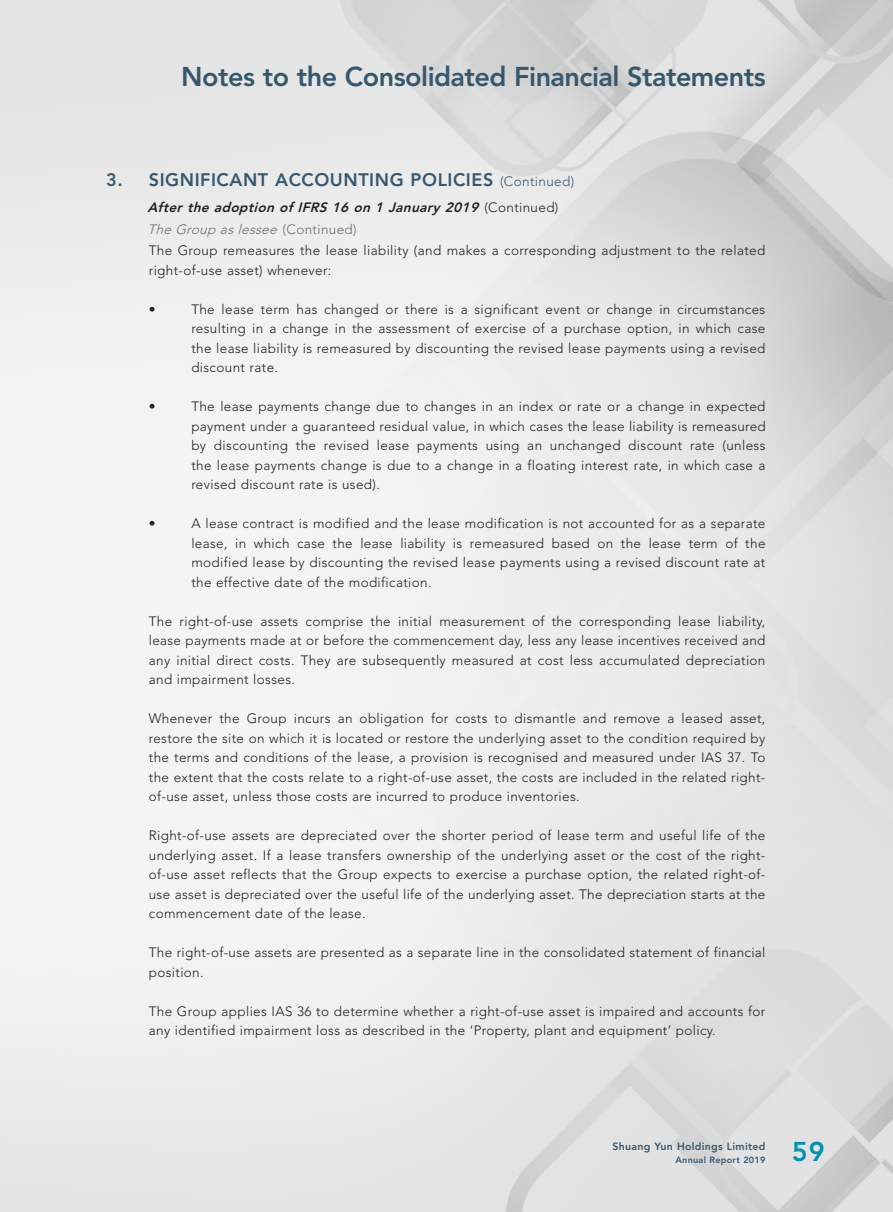
<style>
.page{position:relative;width:893px;height:1212px;background:#fff}
.page>*{position:absolute;margin:0;border:0;box-sizing:border-box;transform-origin:0 0}
.t1{font:800 27px "Avenir LT Std";letter-spacing:-.02em;color:#36586f}
.t2{font:800 27px "Avenir LT Std";color:#0092b3}
.Heading_1{font:800 18px "Avenir LT Std";letter-spacing:.03em;color:#36586f}
.Body_Text{font:300 13.5px/19.5px "Avenir LT Std";letter-spacing:.025em;color:#231f20;text-align:justify}
.Heading_3{font:italic 800 13.5px "Avenir LT Std";color:#231f20}
.Heading_4{font:italic 300 13.5px "Avenir LT Std";color:#6c6d70}
.t3{font:800 10.5px "Avenir LT Std";letter-spacing:.03em;color:#36586f}
.t4{font:800 9px "Avenir LT Std";letter-spacing:.03em;color:#36586f}
.s1{font-weight:300;font-size:13.5px}
.s2{font-weight:300;font-style:normal}
.s3{font-style:normal}
</style>
<div class="page">
<h1 class="t1" style="left:181px;top:61px;width:586px">Notes to the Consolidated Financial Statements</h1>
<p class="Heading_1" style="left:106px;top:169px;width:469px">3. SIGNIFICANT ACCOUNTING POLICIES <span class="s1">(Continued)</span></p>
<p class="Heading_3" style="left:147px;top:199px;width:412px">After the adoption of IFRS 16 on 1 January 2019 <span class="s2">( C o n t i n u e d )</span></p>
<p class="Heading_4" style="left:147px;top:221px;width:211px">The Group aslessee <span class="s3">( C o n t i n u e d )</span></p>
<p class="Body_Text" style="left:149px;top:241px;width:618px">The Group remeasures the lease liability (and makes a corresponding adjustment to the related right-of-use asset) whenever:</p>
<p class="Body_Text" style="left:149px;top:299px;width:8px">•</p>
<p class="Body_Text" style="left:191px;top:299px;width:576px">The lease term has changed or there is a significant event or change in circumstances resulting in a change in the assessment of exercise of a purchase option, in which case the lease liability is remeasured by discounting the revised lease payments using a revised discount rate.</p>
<p class="Body_Text" style="left:149px;top:397px;width:8px">•</p>
<p class="Body_Text" style="left:191px;top:397px;width:576px">The lease payments change due to changes in an index or rate or a change in expected payment under a guaranteed residual value, in which cases the lease liability is remeasured by discounting the revised lease payments using an unchanged discount rate (unless the lease payments change is due to a change in a floating interest rate, in which case a revised discount rate is used).</p>
<p class="Body_Text" style="left:149px;top:514px;width:8px">•</p>
<p class="Body_Text" style="left:191px;top:514px;width:576px">A lease contract is modified and the lease modification is not accounted for as a separate lease, in which case the lease liability is remeasured based on the lease term of the modified lease by discounting the revised lease payments using a revised discount rate at the effective date of the modification.</p>
<p class="Body_Text" style="left:149px;top:611px;width:618px">The right-of-use assets comprise the initial measurement of the corresponding lease liability, lease payments made at or before the commencement day, less any lease incentives received and any initial direct costs. They are subsequently measured at cost less accumulated depreciation and impairment losses.</p>
<p class="Body_Text" style="left:149px;top:709px;width:618px">Whenever the Group incurs an obligation for costs to dismantle and remove a leased asset, restore the site on which it is located or restore the underlying asset to the condition required by the terms and conditions of the lease, a provision is recognised and measured under IAS 37. To the extent that the costs relate to a right-of-use asset, the costs are included in the related right&shy;of-use asset, unless those costs are incurred to produce inventories.</p>
<p class="Body_Text" style="left:149px;top:826px;width:618px">Right-of-use assets are depreciated over the shorter period of lease term and useful life of the underlying asset. If a lease transfers ownership of the underlying asset or the cost of the right&shy;of-use asset reflects that the Group expects to exercise a purchase option, the related right-of&shy;use asset is depreciated over the useful life of the underlying asset. The depreciation starts at the commencement date of the lease.</p>
<p class="Body_Text" style="left:149px;top:943px;width:618px">The right-of-use assets are presented as a separate line in the consolidated statement of financial position.</p>
<p class="Body_Text" style="left:149px;top:1001px;width:618px">The Group applies IAS 36 to determine whether a right-of-use asset is impaired and accounts for any identified impairment loss as described in the ‘Property, plant and equipment’ policy.</p>
<p class="t3" style="left:613px;top:1139px;width:154px">Shuang Yun Holdings Limited</p>
<p class="t4" style="left:675px;top:1154px;width:91px">Annual Report 2019</p>
<h1 class="t2" style="left:792px;top:1136px;width:34px">59</h1>
</div>
